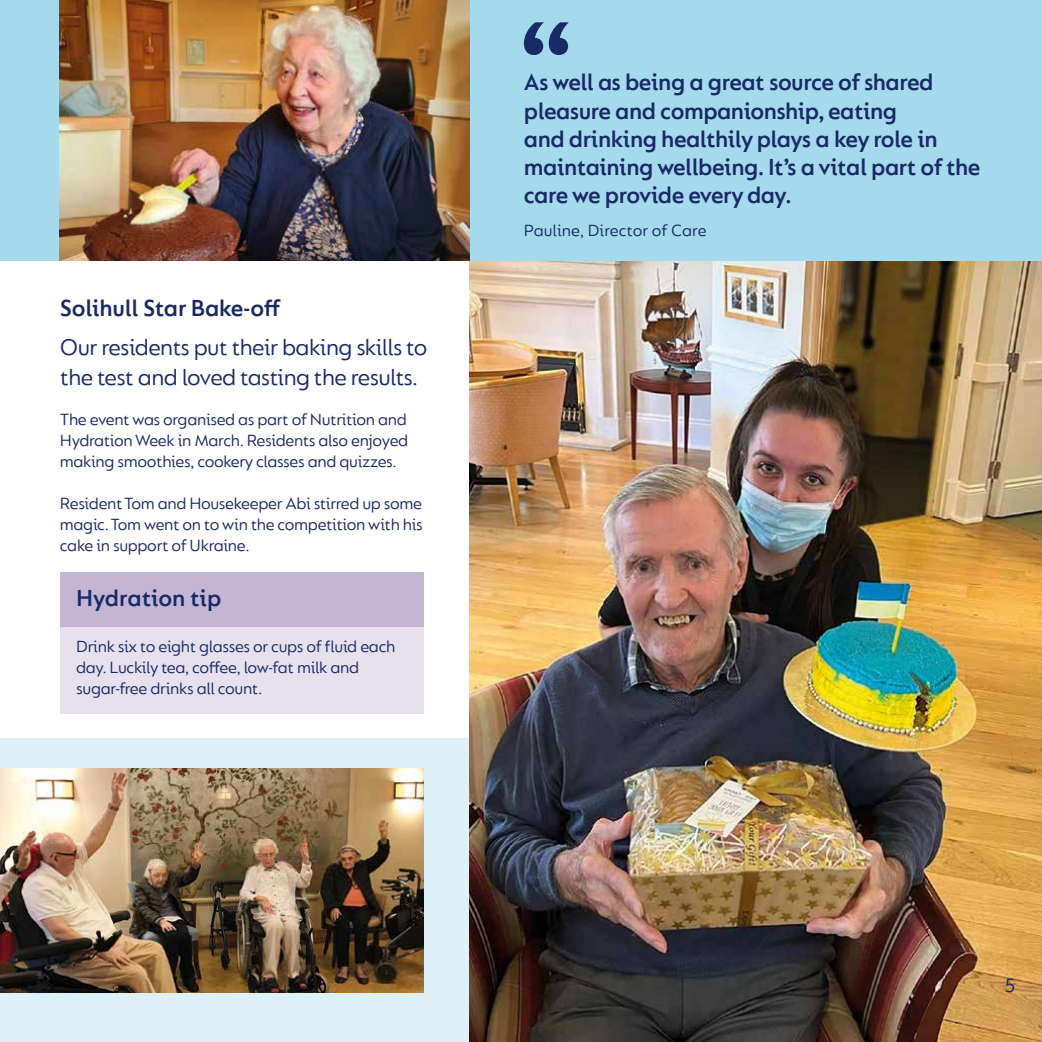
<style>
.page{position:relative;width:1042px;height:1042px;background:#fff}
.page>*{position:absolute;margin:0;border:0;box-sizing:border-box;transform-origin:0 0}
.t1{font:600 24.5px/28px "FS Lucas";letter-spacing:-.02em;color:#192a67}
.t2{font:24.5px/29.4px "FS Lucas";letter-spacing:-.025em;color:#192a67}
.t3{font:21px "FS Lucas";color:#192a67}
.t4{font:17.5px/21px "FS Lucas";letter-spacing:-.02em;color:#192a67;text-align:justify}
.t5{font:17.5px "FS Lucas";color:#192a67}
</style>
<div class="page">
<div style="left:0;top:738px;width:470px;height:304px;background:#def1f9"></div>
<img style="left:470px;top:260px;width:572px;height:782px">
<div style="left:0;top:0;width:1042px;height:260px;background:#a5daec"></div>
<img style="left:60px;top:0;width:410px;height:260px">
<svg style="left:524px;top:22px;width:45px;height:33px"></svg>
<img style="left:0;top:768px;width:423px;height:224px">
<div style="left:60px;top:627px;width:363px;height:87px;background:#e7e1ee"></div>
<div style="left:60px;top:572px;width:363px;height:55px;background:#c4b5d3"></div>
<h1 class="t1" style="left:60px;top:293px;width:222px">Solihull Star Bake-off</h1>
<h1 class="t2" style="left:60px;top:332px;width:369px">Our residents put their baking skills to the test and loved tasting the results.</h1>
<p class="t4" style="left:60px;top:409px;width:350px">The event was organised as part of Nutrition and Hydration Week in March. Residents also enjoyed making smoothies, cookery classes and quizzes.</p>
<p class="t4" style="left:60px;top:493px;width:364px">Resident Tom and Housekeeper Abi stirred up some magic. Tom went on to win the competition with his cake in support of Ukraine.</p>
<h1 class="t1" style="left:76px;top:584px;width:147px">Hydration tip</h1>
<p class="t4" style="left:76px;top:635px;width:321px;text-align:left">Drink six to eight glasses or cups of fluid each day. Luckily tea, coffee, low-fat milk and sugar-free drinks all count.</p>
<h1 class="t1" style="left:524px;top:68px;width:458px">As well as being a great source of shared pleasure and companionship, eating<br>and drinking healthily plays a key role in maintaining wellbeing. It’s a vital part of the care we provide every day.</h1>
<p class="t5" style="left:524px;top:220px;width:184px">Pauline, Director of Care</p>
<p class="t3" style="left:1004px;top:973px;width:13px">5</p>
</div>
